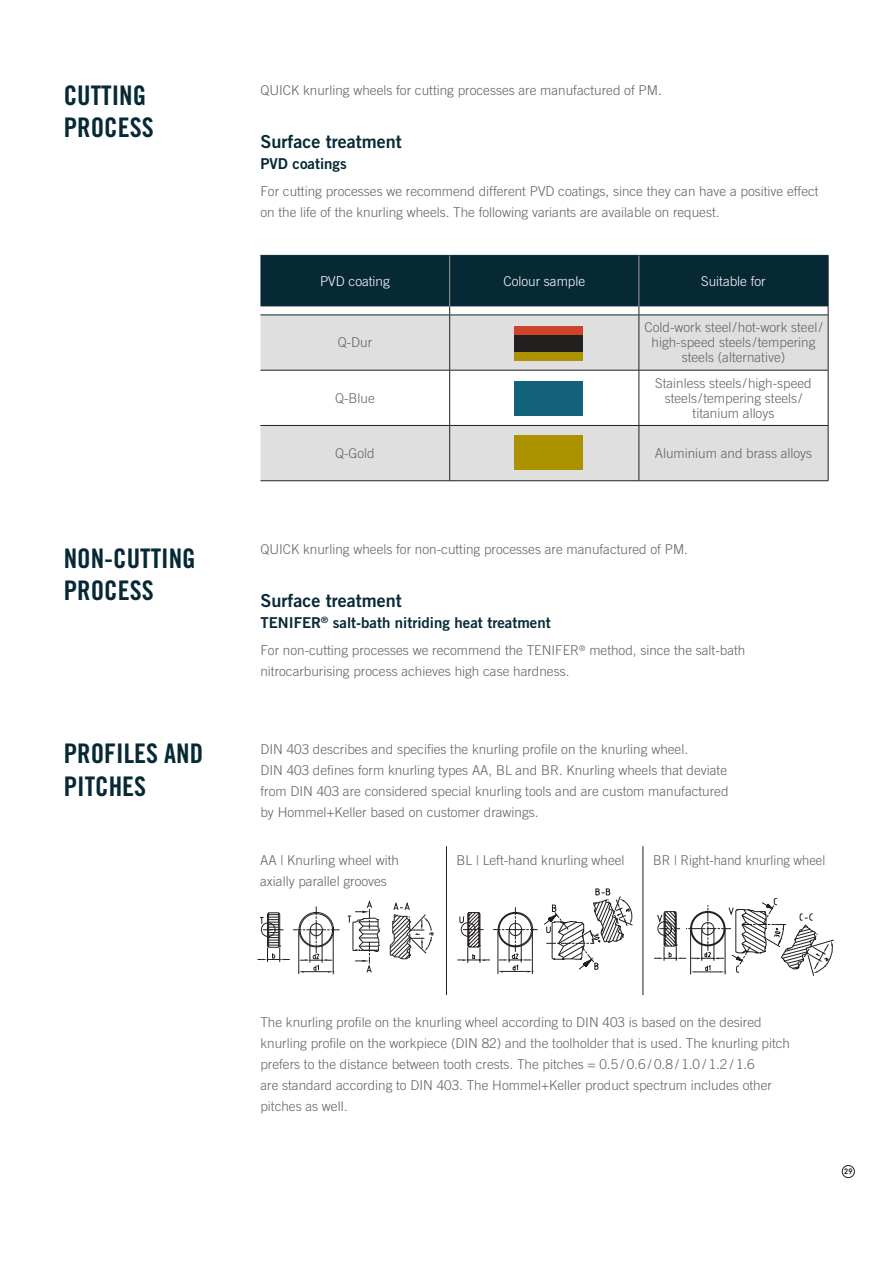
<style>
.page{position:relative;width:893px;height:1263px;background:#fff}
.page>*{position:absolute;margin:0;border:0;box-sizing:border-box;transform-origin:0 0}
.t1{font:27px/32.4px "Trade Gothic LT Std Bd Cn 20";color:#072936}
.t2{font:18px "Trade Gothic LT Std Bd 2";color:#072936}
.t3{font:15px "Trade Gothic LT Std Bd 2";color:#072936}
.t4{font:300 13.5px/21px "Trade Gothic LT Std";color:#656365}
.t5{font:300 13.5px "Trade Gothic LT Std";color:#fff}
.t6{font:300 13.5px "Trade Gothic LT Std";color:#656365;scale:.96 1}
.t7{font:600 condensed 7.5px "ITC Avant Garde Std";color:#241f1f}
</style>
<div class="page">
<div style="left:842px;top:1165px;width:13px;height:13px;border:1px solid #241f1f;border-radius:50%"></div>
<hr style="left:298px;top:931px;width:1px;height:43px;background:#241f1f">
<hr style="left:333px;top:931px;width:1px;height:43px;background:#241f1f">
<svg style="left:257px;top:906px;width:83px;height:67px"></svg>
<svg style="left:348px;top:900px;width:32px;height:73px"></svg>
<svg style="left:390px;top:902px;width:44px;height:57px"></svg>
<svg style="left:457px;top:889px;width:176px;height:85px"></svg>
<svg style="left:654px;top:898px;width:180px;height:78px"></svg>
<hr style="left:446px;top:846px;width:1px;height:149px;background:#241f1f">
<hr style="left:643px;top:846px;width:1px;height:149px;background:#241f1f">
<svg style="left:260px;top:316px;width:568px;height:164px;fill:#e0dfdf"></svg>
<hr style="left:260px;top:315px;width:190px;height:1px;background:#072936">
<hr style="left:450px;top:315px;width:189px;height:1px;background:#072936">
<hr style="left:639px;top:315px;width:189px;height:1px;background:#072936">
<hr style="left:449px;top:315px;width:1px;height:55px;background:#241f1f">
<hr style="left:260px;top:370px;width:190px;height:1px;background:#241f1f">
<hr style="left:450px;top:370px;width:189px;height:1px;background:#241f1f">
<hr style="left:449px;top:370px;width:1px;height:55px;background:#241f1f">
<hr style="left:639px;top:370px;width:189px;height:1px;background:#241f1f">
<hr style="left:260px;top:425px;width:190px;height:1px;background:#241f1f">
<hr style="left:450px;top:425px;width:189px;height:1px;background:#241f1f">
<hr style="left:449px;top:426px;width:1px;height:54px;background:#241f1f">
<hr style="left:639px;top:425px;width:189px;height:1px;background:#241f1f">
<hr style="left:260px;top:480px;width:190px;height:1px;background:#241f1f">
<hr style="left:450px;top:480px;width:189px;height:1px;background:#241f1f">
<hr style="left:639px;top:480px;width:189px;height:1px;background:#241f1f">
<svg style="left:260px;top:255px;width:569px;height:60px;background:#294651"></svg>
<hr style="left:639px;top:315px;width:1px;height:55px;background:#241f1f">
<hr style="left:828px;top:315px;width:1px;height:55px;background:#241f1f">
<hr style="left:639px;top:370px;width:1px;height:55px;background:#241f1f">
<hr style="left:828px;top:370px;width:1px;height:55px;background:#241f1f">
<hr style="left:639px;top:426px;width:1px;height:54px;background:#241f1f">
<hr style="left:828px;top:426px;width:1px;height:54px;background:#241f1f">
<hr style="left:639px;top:256px;width:1px;height:50px;background:#a0a1a3">
<div style="left:514px;top:382px;width:69px;height:34px;background:#12627b"></div>
<div style="left:514px;top:436px;width:69px;height:34px;background:#ad9200"></div>
<div style="left:514px;top:326px;width:69px;height:34px;background:#241f1f"></div>
<div style="left:514px;top:352px;width:69px;height:8px;background:#ad9200"></div>
<div style="left:514px;top:326px;width:69px;height:9px;background:#ce432b"></div>
<h1 class="t1" style="left:64px;top:79px;width:91px">CUTTING<br>PROCESS</h1>
<h1 class="t1" style="left:64px;top:542px;width:134px">NON-CUTTING<br>PROCESS</h1>
<h1 class="t1" style="left:64px;top:737px;width:141px">PROFILES AND<br>PITCHES</h1>
<p class="t4" style="left:260px;top:79px;width:403px">QUICK knurling wheels for cutting processes are manufactured of PM.</p>
<h2 class="t2" style="left:260px;top:131px;width:143px">Surface treatment</h2>
<p class="t3" style="left:260px;top:155px;width:88px">PVD coatings</p>
<p class="t4" style="left:260px;top:181px;width:560px">For cutting processes we recommend different PVD coatings, since they can have a positive effect on the life of the knurling wheels. The following variants are available on request.</p>
<p class="t5" style="left:320px;top:273px;width:71px">PVD coating</p>
<p class="t5" style="left:503px;top:273px;width:83px">Colour sample</p>
<p class="t5" style="left:701px;top:273px;width:66px">Suitable for</p>
<p class="t4" style="left:338px;top:332px;width:36px">Q-Dur</p>
<p class="t4" style="left:335px;top:387px;width:41px">Q-Blue</p>
<p class="t4" style="left:644px;top:320px;width:180px;line-height:15px;text-align:center">Cold-work steel/hot-work steel/ high-speed steels/tempering steels (alternative)</p>
<p class="t4" style="left:655px;top:375px;width:158px;line-height:15px;text-align:center">Stainless steels/high-speed steels/tempering steels/ titanium alloys</p>
<p class="t4" style="left:335px;top:442px;width:41px">Q-Gold</p>
<p class="t4" style="left:655px;top:442px;width:159px">Aluminium and brass alloys</p>
<p class="t4" style="left:260px;top:538px;width:429px">QUICK knurling wheels for non-cutting processes are manufactured of PM.</p>
<h2 class="t2" style="left:260px;top:590px;width:143px">Surface treatment</h2>
<p class="t3" style="left:260px;top:614px;width:292px">TENIFER<sup>®</sup> salt-bath nitriding heat treatment</p>
<p class="t4" style="left:260px;top:640px;width:486px">For non-cutting processes we recommend the TENIFER<sup>®</sup> method, since the salt-bath nitrocarburising process achieves high case hardness.</p>
<p class="t4" style="left:260px;top:739px;width:470px">DIN 403 describes and specifies the knurling profile on the knurling wheel.<br>DIN 403 defines form knurling types AA, BL and BR. Knurling wheels that deviate from DIN 403 are considered special knurling tools and are custom manufactured by Hommel+Keller based on customer drawings.</p>
<p class="t4" style="left:260px;top:849px;width:140px">AA | Knurling wheel with</p>
<p class="t4" style="left:456px;top:849px;width:170px">BL | Left-hand knurling wheel</p>
<p class="t6" style="left:653px;top:852px;width:181px">BR | Right-hand knurling wheel</p>
<p class="t4" style="left:260px;top:870px;width:128px">axially parallel grooves</p>
<p class="t4" style="left:260px;top:1012px;width:531px">The knurling profile on the knurling wheel according to DIN 403 is based on the desired knurling profile on the workpiece (DIN 82) and the toolholder that is used. The knurling pitch prefers to the distance between tooth crests. The pitches = 0.5 / 0.6 / 0.8 / 1.0 / 1.2 / 1.6<br>are standard according to DIN 403. The Hommel+Keller product spectrum includes other pitches as well.</p>
<p class="t7" style="left:844px;top:1167px;width:10px">29</p>
</div>
